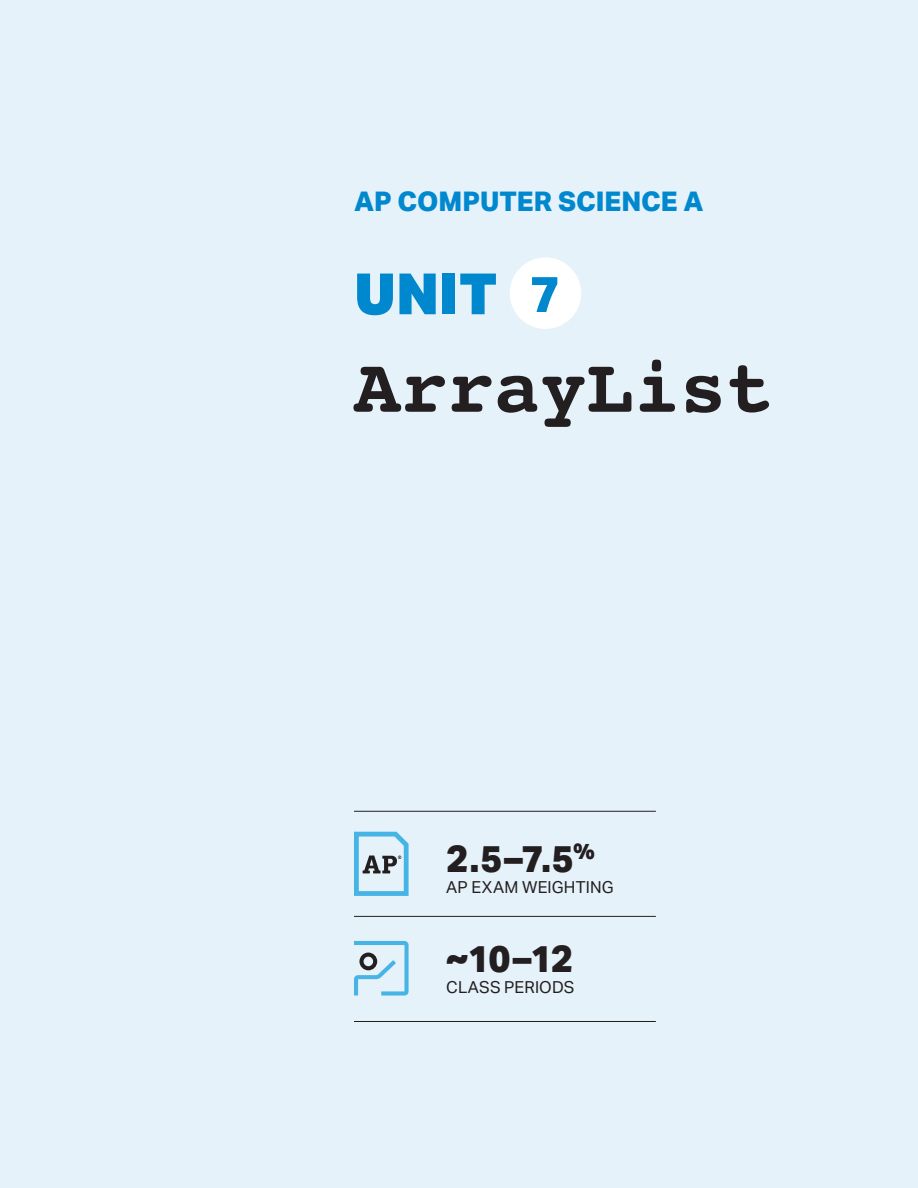
<style>
.page{position:relative;width:918px;height:1188px;background:#e6f2fa}
.page>*{position:absolute;margin:0;border:0;box-sizing:border-box;transform-origin:0 0}
.t1{font:700 77.7px "Courier";color:#231f20}
.t2{font:900 57px "Aktiv Grotesk";color:#0088ce}
.t3{font:800 50.4px "Aktiv Grotesk";color:#0088ce}
.t4{font:800 37.5px "Aktiv Grotesk";color:#231f20}
.t5{font:800 27px "Aktiv Grotesk";color:#0088ce}
.t6{font:16.5px "Aktiv Grotesk";letter-spacing:.01em;color:#231f20}
</style>
<div class="page">
<svg style="left:354px;top:832px;width:55px;height:64px"></svg>
<hr style="left:354px;top:811px;width:302px;height:1px;background:#231f20">
<hr style="left:354px;top:916px;width:302px;height:1px;background:#231f20">
<hr style="left:354px;top:1021px;width:302px;height:1px;background:#231f20">
<svg style="left:354px;top:941px;width:55px;height:55px"></svg>
<div style="left:510px;top:257px;width:71px;height:72px;background:#fff;border-radius:50%"></div>
<h3 class="t5" style="left:354px;top:184px;width:351px">AP COMPUTER SCIENCE A</h3>
<h2 class="t2" style="left:354px;top:257px;width:145px">UNIT</h2>
<h3 class="t3" style="left:530px;top:262px;width:31px">7</h3>
<h1 class="t1" style="left:354px;top:325px;width:421px">ArrayList</h1>
<h3 class="t4" style="left:446px;top:835px;width:150px">2.5–7.5<sup>%</sup></h3>
<p class="t6" style="left:446px;top:878px;width:169px">AP EXAM WEIGHTING</p>
<h3 class="t4" style="left:446px;top:935px;width:128px">~10–12</h3>
<p class="t6" style="left:446px;top:978px;width:130px">CLASS PERIODS</p>
</div>
